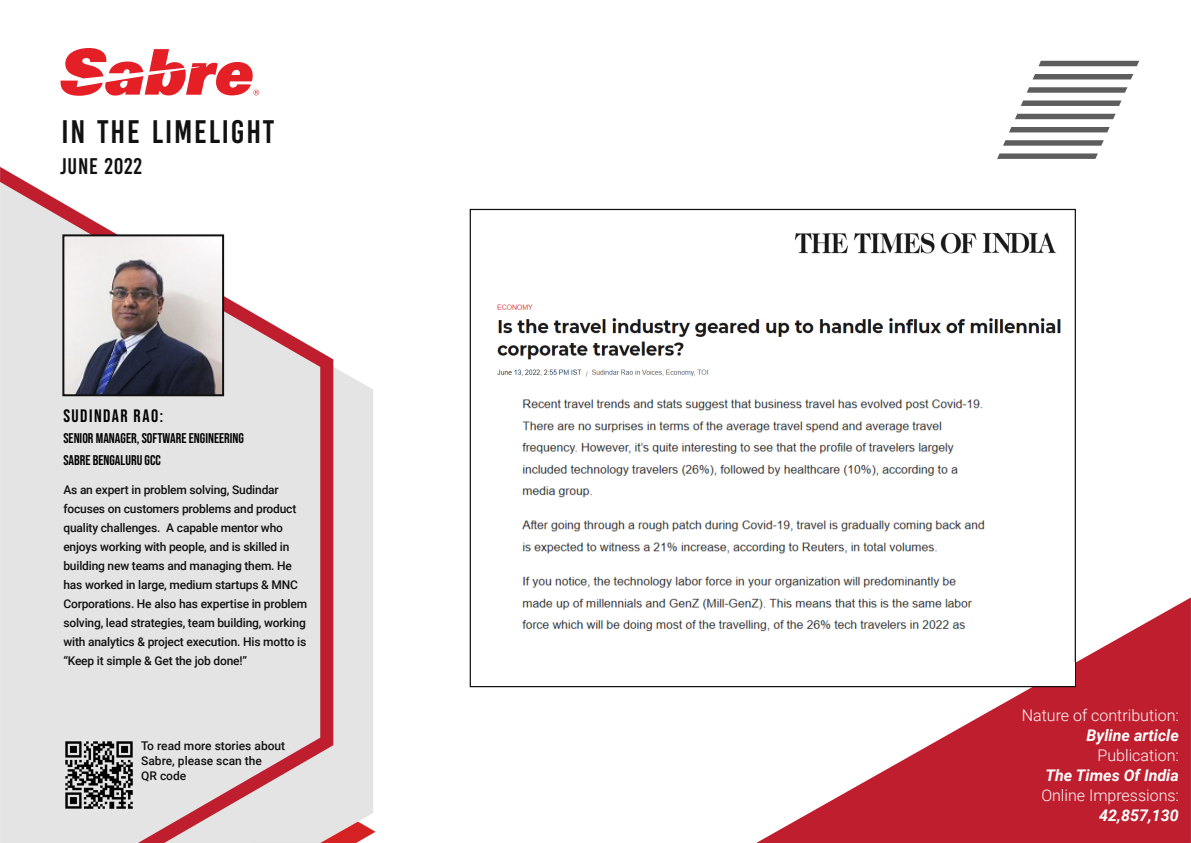
<style>
.page{position:relative;width:1191px;height:843px;background:#fff}
.page>*{position:absolute;margin:0;border:0;box-sizing:border-box;transform-origin:0 0}
.t1{font:32.5px "Bebas Kai";letter-spacing:.055em;color:#121111}
.t2{font:22.6px "Bebas Kai";letter-spacing:.03em;color:#121111}
.t3{font:17.9px "Bebas Neue";letter-spacing:.085em;color:#000}
.t4{font:300 16px "Roboto";color:#fff}
.t5{font:italic 700 16px "Roboto";color:#fff}
.t6{font:14px/21.5px "Bebas Neue";color:#000}
.t7{font:500 12px/19px "Roboto";letter-spacing:-.015em;color:#121111}
</style>
<div class="page">
<svg style="left:756px;top:597px;width:435px;height:245px;fill:#be1e2d"></svg>
<svg style="left:333px;top:359px;width:40px;height:483px;fill:#e4e4e4"></svg>
<svg style="left:0;top:167px;width:333px;height:675px;fill:#e4e4e4"></svg>
<img style="left:63px;top:739px;width:71px;height:70px">
<svg style="left:60px;top:48px;width:199px;height:48px"></svg>
<svg style="left:1038px;top:61px;width:101px;height:5px"></svg>
<svg style="left:1033px;top:74px;width:100px;height:5px"></svg>
<svg style="left:1026px;top:87px;width:101px;height:6px"></svg>
<svg style="left:1021px;top:100px;width:100px;height:6px"></svg>
<svg style="left:1015px;top:114px;width:100px;height:5px"></svg>
<svg style="left:1009px;top:127px;width:100px;height:5px"></svg>
<svg style="left:1003px;top:140px;width:101px;height:6px"></svg>
<svg style="left:997px;top:153px;width:101px;height:6px"></svg>
<img style="left:521px;top:399px;width:472px;height:239px">
<img style="left:794px;top:232px;width:262px;height:22px">
<img style="left:497px;top:304px;width:564px;height:73px">
<img style="left:65px;top:237px;width:156px;height:156px">
<div style="left:62px;top:234px;width:162px;height:162px;border:2px solid #121111"></div>
<div style="left:471px;top:662px;width:603px;height:23px;background:#fff"></div>
<h1 class="t1" style="left:62px;top:119px;width:214px">IN THE LIMELIGHT</h1>
<h2 class="t2" style="left:60px;top:157px;width:83px">JUNE 2022</h2>
<h3 class="t3" style="left:63px;top:405px;width:101px">SUDINDAR RAO:</h3>
<p class="t6" style="left:63px;top:428px;width:182px">SENIOR MANAGER, SOFTWARE ENGINEERING<br>SABRE BENGALURU GCC</p>
<p class="t7" style="left:63px;top:481px;width:245px">As an expert in problem solving, Sudindar focuses on customers problems and product quality challenges. A capable mentor who enjoys working with people, and is skilled in building new teams and managing them. He has worked in large, medium startups &amp; MNC Corporations. He also has expertise in problem solving, lead strategies, team building, working with analytics &amp; project execution. His motto is “Keep it simple &amp; Get the job done!”</p>
<p class="t7" style="left:141px;top:738px;width:145px;line-height:15px">To read more stories about<br>Sabre, please scan the<br>QR code</p>
<h3 class="t4" style="left:1022px;top:708px;width:158px">Nature of contribution:</h3>
<h3 class="t5" style="left:1086px;top:728px;width:94px">Byline article</h3>
<h3 class="t4" style="left:1097px;top:748px;width:83px">Publication:</h3>
<h3 class="t5" style="left:1045px;top:768px;width:135px">The Times Of India</h3>
<h3 class="t4" style="left:1041px;top:788px;width:139px">Online Impressions:</h3>
<h3 class="t5" style="left:1099px;top:808px;width:81px">42,857,130</h3>
</div>
